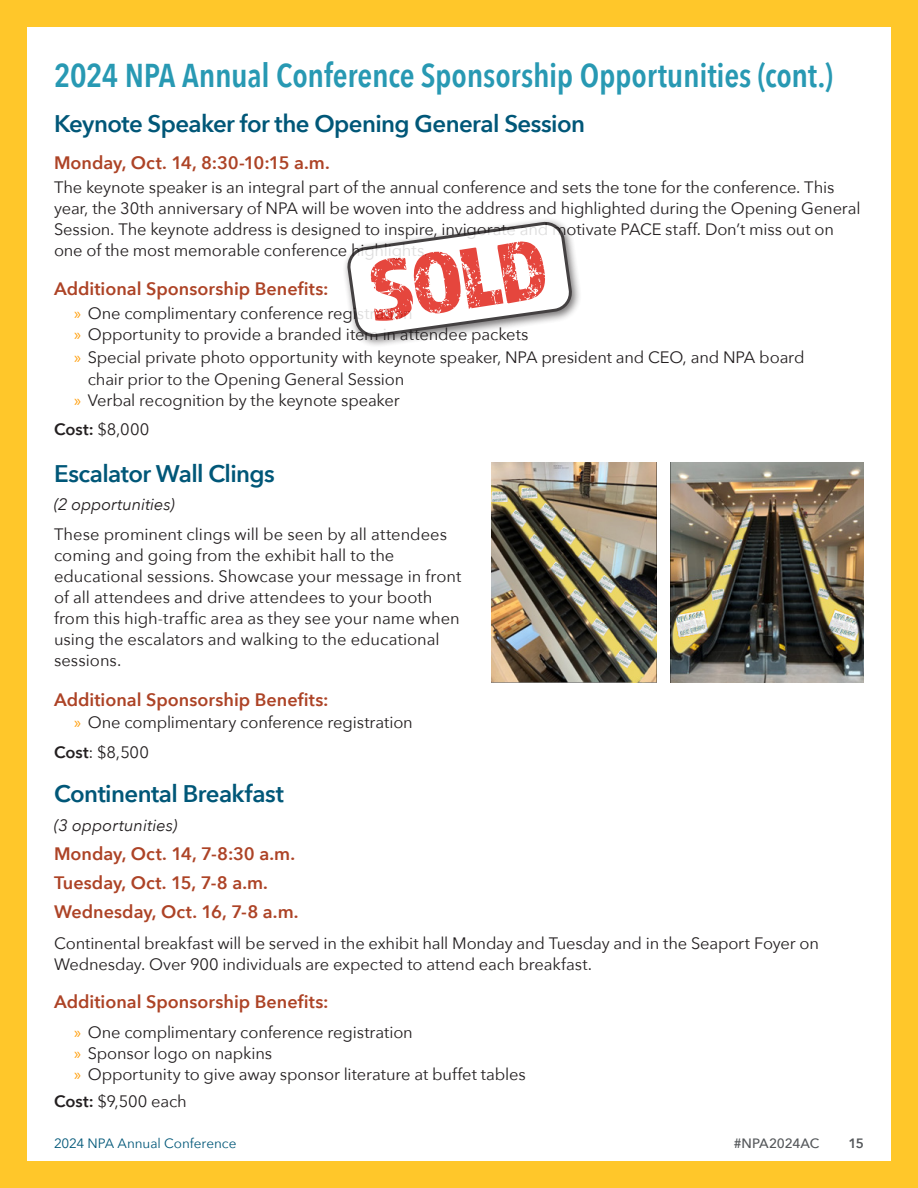
<style>
.page{position:relative;width:918px;height:1188px;background:#ffc72a}
.page>*{position:absolute;margin:0;border:0;box-sizing:border-box;transform-origin:0 0}
.t1{font:88.5px "Almaq Rough";color:#e1251b}
.heading_1{font:600 33px "Avenir Next Condensed";letter-spacing:-.01em;color:#2899b3}
.heading_2{font:600 24px "Avenir Next";letter-spacing:-.025em;color:#005778}
.heading_3{font:600 18px "Avenir Next";color:#ad4326}
.text{font:600 18px "Avenir Next";color:#ad4326}
.text-2{font:16.5px/21px "Avenir Next";letter-spacing:-.01em;color:#231f20}
.text-3{font:italic 16.5px "Avenir Next";letter-spacing:-.01em;color:#231f20}
.heading_3-2{font:italic 16.5px "Avenir Next";color:#231f20}
.heading_2-2{font:16.5px "Avenir Next";color:#231f20}
.t2{font:13.5px "Avenir Next";color:#005778}
.t3{font:500 13.5px "Avenir Next";letter-spacing:-.015em;color:#54575a}
.t4{font:600 13.5px "Avenir Next";color:#54575a}
.s1{font-family:"Myriad Pro";color:#ff9f0d}
.s2{font-weight:600}
</style>
<div class="page">
<div style="left:27px;top:27px;width:864px;height:1134px;background:#fff"></div>
<img style="left:671px;top:462px;width:193px;height:220px">
<img style="left:491px;top:462px;width:166px;height:220px">
<div style="left:342px;top:217px;width:241px;height:131px;background:#231f20;opacity:.75"></div>
<svg style="left:348px;top:222px;width:224px;height:115px"></svg>
<p class="heading_1" style="left:54px;top:47px;width:780px">2024 NPA Annual Conference Sponsorship Opportunities (cont.)</p>
<p class="heading_2" style="left:54px;top:103px;width:533px">Keynote Speaker for the Opening General Session</p>
<p class="heading_3" style="left:54px;top:147px;width:277px">Monday, Oct. 14, 8:30-10:15 a.m.</p>
<p class="text-2" style="left:54px;top:176px;width:808px">The keynote speaker is an integral part of the annual conference and sets the tone for the conference. This year, the 30th anniversary of NPA will be woven into the address and highlighted during the Opening General Session. The keynote address is designed to inspire, invigorate and motivate PACE staff. Don’t miss out on one of the most memorable conference highlights.</p>
<p class="heading_3" style="left:54px;top:273px;width:276px">Additional Sponsorship Benefits:</p>
<p class="text-2" style="left:74px;top:302px;width:340px"><span class="s1">»</span> One complimentary conference registration</p>
<p class="text-2" style="left:74px;top:323px;width:456px"><span class="s1">»</span> Opportunity to provide a branded item in attendee packets</p>
<p class="text-2" style="left:88px;top:345px;width:718px;line-height:22.5px;text-indent:-13px"><span class="s1">»</span> Special private photo opportunity with keynote speaker, NPA president and CEO, and NPA board chair prior to the Opening General Session</p>
<p class="text-2" style="left:74px;top:389px;width:327px"><span class="s1">»</span> Verbal recognition by the keynote speaker</p>
<p class="text-2" style="left:54px;top:418px;width:97px"><span class="s2">Cost:</span> $8,000</p>
<p class="heading_2" style="left:54px;top:453px;width:222px">Escalator Wall Clings</p>
<p class="text-3" style="left:54px;top:491px;width:122px">(2 opportunities)</p>
<p class="text-2" style="left:54px;top:523px;width:409px">These prominent clings will be seen by all attendees coming and going from the exhibit hall to the educational sessions. Showcase your message in front of all attendees and drive attendees to your booth from this high-traffic area as they see your name when using the escalators and walking to the educational sessions.</p>
<p class="heading_3" style="left:54px;top:684px;width:276px">Additional Sponsorship Benefits:</p>
<p class="text-2" style="left:74px;top:711px;width:340px"><span class="s1">»</span> One complimentary conference registration</p>
<p class="heading_2-2" style="left:54px;top:739px;width:96px"><span class="s2">Cost</span>: $8,500</p>
<p class="heading_2" style="left:54px;top:773px;width:231px">Continental Breakfast</p>
<p class="heading_3-2" style="left:54px;top:811px;width:125px">(3 opportunities)</p>
<p class="heading_3" style="left:54px;top:838px;width:243px">Monday, Oct. 14, 7-8:30 a.m.</p>
<p class="heading_3" style="left:54px;top:867px;width:215px">Tuesday, Oct. 15, 7-8 a.m.</p>
<p class="heading_3" style="left:54px;top:897px;width:246px">Wednesday, Oct. 16, 7-8 a.m.</p>
<p class="text-2" style="left:54px;top:932px;width:767px">Continental breakfast will be served in the exhibit hall Monday and Tuesday and in the Seaport Foyer on<br>Wednesday. Over 900 individuals are expected to attend each breakfast.</p>
<p class="text" style="left:54px;top:986px;width:276px">Additional Sponsorship Benefits:</p>
<p class="text-2" style="left:74px;top:1021px;width:340px"><span class="s1">»</span> One complimentary conference registration</p>
<p class="text-2" style="left:74px;top:1042px;width:199px"><span class="s1">»</span> Sponsor logo on napkins</p>
<p class="text-2" style="left:74px;top:1063px;width:453px"><span class="s1">»</span> Opportunity to give away sponsor literature at buffet tables</p>
<p class="text-2" style="left:54px;top:1090px;width:134px"><span class="s2">Cost:</span> $9,500 each</p>
<h1 class="t1" style="left:362px;top:239px;width:182px;rotate:-8deg">SOLD</h1>
<p class="t2" style="left:54px;top:1131px;width:184px">2024 NPA Annual Conference</p>
<p class="t3" style="left:734px;top:1131px;width:87px">#NPA2024AC</p>
<p class="t4" style="left:848px;top:1131px;width:17px">15</p>
</div>
